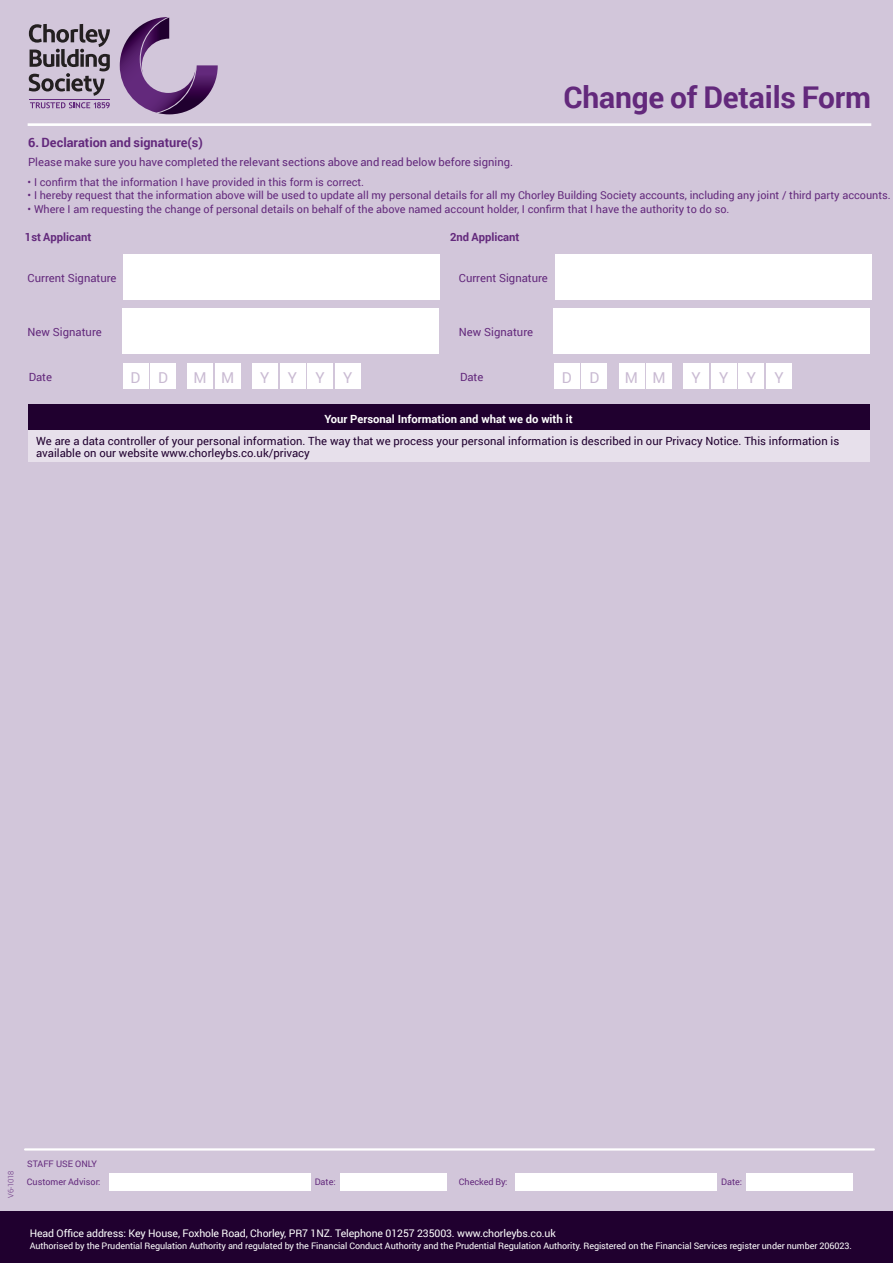
<style>
.page{position:relative;width:893px;height:1263px;background:#d2c6da}
.page>*{position:absolute;margin:0;border:0;box-sizing:border-box;transform-origin:0 0}
.t1{font:700 30px "Roboto";letter-spacing:-.005em;color:#63297c}
.t2{font:15px "Roboto";letter-spacing:1.235em;color:#c9bad2}
.t3{font:700 12.75px "Roboto";color:#63297c}
.t4{font:11.25px/12px "Roboto";color:#20002f}
.t5{font:11.25px "Roboto";color:#63297c}
.t6{font:700 11.25px "Roboto";color:#fff}
.t7{font:700 11.25px "Roboto";color:#63297c}
.t8{font:10.8px "Roboto";color:#63297c}
.t9{font:10.5px "Roboto";letter-spacing:-.01em;color:#fff}
.t10{font:9px "Roboto";letter-spacing:-.01em;color:#fff}
.t11{font:9px "Roboto";color:#63297c}
.t12{font:300 7.5px "Roboto";color:#63297c}
</style>
<div class="page">
<div style="left:123px;top:363px;width:25px;height:25px;background:#fff"></div>
<div style="left:150px;top:363px;width:26px;height:25px;background:#fff"></div>
<div style="left:187px;top:363px;width:26px;height:25px;background:#fff"></div>
<div style="left:252px;top:363px;width:26px;height:25px;background:#fff"></div>
<div style="left:307px;top:363px;width:26px;height:25px;background:#fff"></div>
<div style="left:215px;top:363px;width:26px;height:25px;background:#fff"></div>
<div style="left:280px;top:363px;width:25px;height:25px;background:#fff"></div>
<div style="left:335px;top:363px;width:26px;height:25px;background:#fff"></div>
<div style="left:124px;top:254px;width:316px;height:46px;background:#fff"></div>
<svg style="left:29px;top:24px;width:81px;height:72px"></svg>
<svg style="left:30px;top:102px;width:80px;height:6px"></svg>
<hr style="left:30px;top:99px;width:80px;height:1px;background:#63297c">
<svg style="left:120px;top:17px;width:98px;height:97px"></svg>
<hr style="left:28px;top:123px;width:843px;height:3px;background:#fff">
<div style="left:28px;top:428px;width:842px;height:34px;background:#e7e0eb"></div>
<div style="left:28px;top:405px;width:842px;height:25px;background:#20002f"></div>
<div style="left:122px;top:309px;width:316px;height:45px;background:#fff"></div>
<div style="left:554px;top:363px;width:26px;height:25px;background:#fff"></div>
<div style="left:582px;top:363px;width:25px;height:25px;background:#fff"></div>
<div style="left:619px;top:363px;width:25px;height:25px;background:#fff"></div>
<div style="left:683px;top:363px;width:26px;height:25px;background:#fff"></div>
<div style="left:739px;top:363px;width:25px;height:25px;background:#fff"></div>
<div style="left:646px;top:363px;width:26px;height:25px;background:#fff"></div>
<div style="left:711px;top:363px;width:26px;height:25px;background:#fff"></div>
<div style="left:766px;top:363px;width:26px;height:25px;background:#fff"></div>
<div style="left:555px;top:254px;width:316px;height:46px;background:#fff"></div>
<div style="left:553px;top:309px;width:317px;height:45px;background:#fff"></div>
<hr style="left:25px;top:1148px;width:849px;height:2px;background:#fff">
<div style="left:109px;top:1172px;width:201px;height:18px;background:#fff"></div>
<div style="left:516px;top:1172px;width:201px;height:18px;background:#fff"></div>
<div style="left:340px;top:1172px;width:106px;height:18px;background:#fff"></div>
<div style="left:746px;top:1172px;width:107px;height:18px;background:#fff"></div>
<div style="left:0;top:1212px;width:893px;height:51px;background:#20002f"></div>
<p class="t3" style="left:28px;top:134px;width:176px">6. Declaration and signature(s)</p>
<p class="t5" style="left:28px;top:154px;width:487px">Please make sure you have completed the relevant sections above and read below before signing.</p>
<h1 class="t1" style="left:563px;top:77px;width:309px">Change of Details Form</h1>
<p class="t8" style="left:28px;top:174px;width:338px">• I confirm that the information I have provided in this form is correct.</p>
<p class="t8" style="left:28px;top:188px;width:865px">• I hereby request that the information above will be used to update all my personal details for all my Chorley Building Society accounts, including any joint / third party accounts.</p>
<p class="t8" style="left:28px;top:201px;width:703px">• Where I am requesting the change of personal details on behalf of the above named account holder, I confirm that I have the authority to do so.</p>
<p class="t7" style="left:25px;top:230px;width:68px">1st Applicant</p>
<p class="t7" style="left:450px;top:230px;width:71px">2nd Applicant</p>
<p class="t5" style="left:28px;top:270px;width:90px">Current Signature</p>
<p class="t5" style="left:459px;top:270px;width:90px">Current Signature</p>
<p class="t5" style="left:28px;top:324px;width:76px">New Signature</p>
<p class="t5" style="left:459px;top:324px;width:76px">New Signature</p>
<p class="t5" style="left:29px;top:369px;width:25px">Date</p>
<h2 class="t2" style="left:131px;top:367px;width:39px">D D</h2>
<h2 class="t2" style="left:194px;top:367px;width:42px">M M</h2>
<h2 class="t2" style="left:260px;top:367px;width:94px">YYYY</h2>
<p class="t5" style="left:460px;top:369px;width:25px">Date</p>
<h2 class="t2" style="left:562px;top:367px;width:39px">D D</h2>
<h2 class="t2" style="left:625px;top:367px;width:42px">M M</h2>
<h2 class="t2" style="left:692px;top:367px;width:94px">YYYY</h2>
<p class="t6" style="left:325px;top:411px;width:250px">Your Personal Information and what we do with it</p>
<p class="t4" style="left:36px;top:434px;width:805px">We are a data controller of your personal information. The way that we process your personal information is described in our Privacy Notice. This information is available on our website www.chorleybs.co.uk/privacy</p>
<p class="t12" style="left:6px;top:1198px;width:29px;rotate:-90deg">V6-1018</p>
<p class="t11" style="left:27px;top:1157px;width:71px">STAFF USE ONLY</p>
<p class="t11" style="left:27px;top:1176px;width:75px">Customer Advisor:</p>
<p class="t11" style="left:315px;top:1176px;width:23px">Date:</p>
<p class="t11" style="left:459px;top:1176px;width:50px">Checked By:</p>
<p class="t11" style="left:721px;top:1176px;width:23px">Date:</p>
<p class="t9" style="left:30px;top:1225px;width:528px">Head Office address: Key House, Foxhole Road, Chorley, PR7 1NZ. Telephone 01257 235003. www.chorleybs.co.uk</p>
<p class="t10" style="left:30px;top:1240px;width:823px">Authorised by the Prudential Regulation Authority and regulated by the Financial Conduct Authority and the Prudential Regulation Authority. Registered on the Financial Services register under number 206023.</p>
</div>
